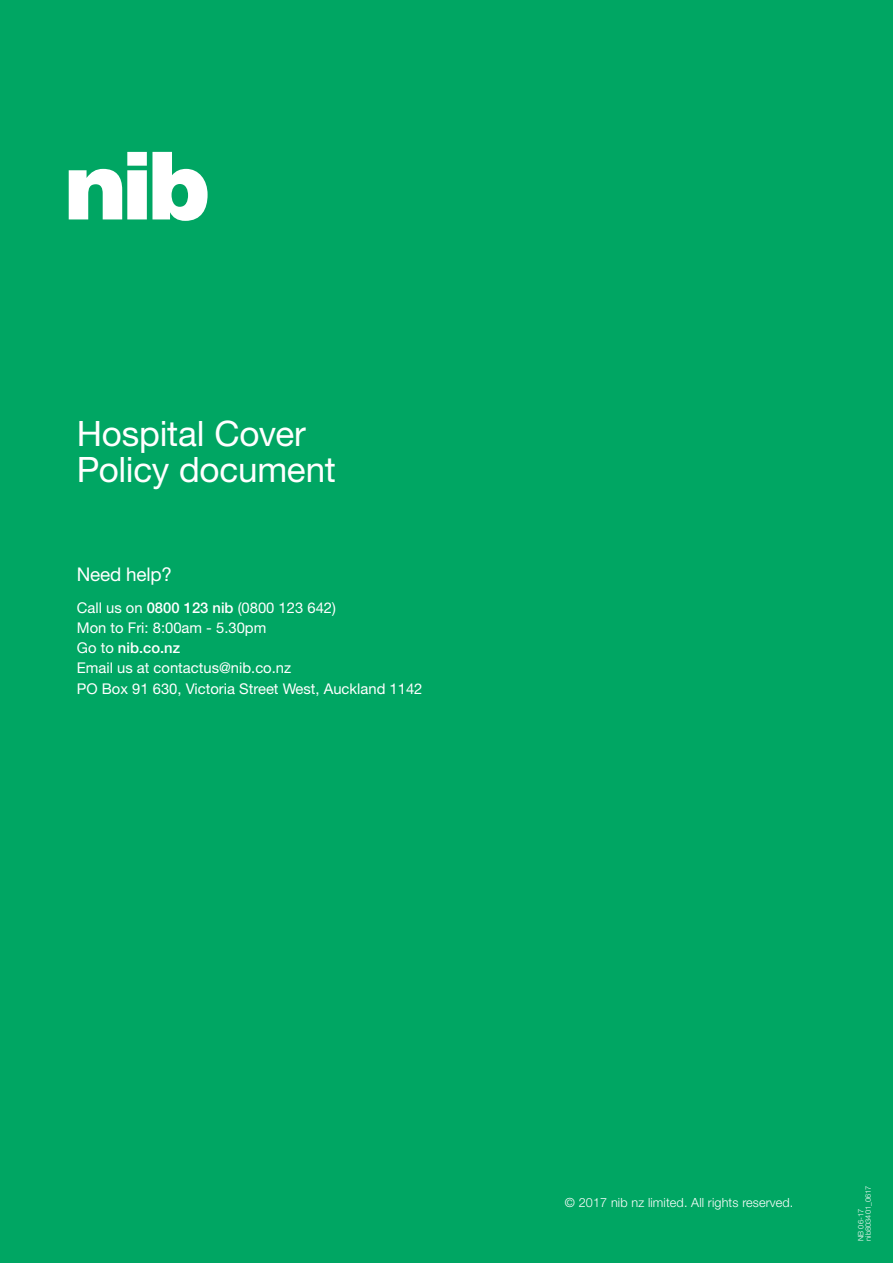
<style>
.page{position:relative;width:893px;height:1263px;background:#00a663}
.page>*{position:absolute;margin:0;border:0;box-sizing:border-box;transform-origin:0 0}
.t1{font:35.1px/35.8px "Helvetica Neue";letter-spacing:-.005em;color:#fff}
.t2{font:18.9px "Helvetica Neue";letter-spacing:-.01em;color:#fff}
.t3{font:14.85px/20.2px "Helvetica Neue";color:#fff}
.t4{font:300 12.6px "Helvetica Neue";letter-spacing:.01em;color:#fff}
.t5{font:300 7.5px/7.5px "Helvetica Neue";color:#fff}
.s1{font-weight:500}
</style>
<div class="page">
<svg style="left:69px;top:152px;width:139px;height:69px"></svg>
<h1 class="t1" style="left:77px;top:415px;width:261px">Hospital Cover<br>Policy document</h1>
<p class="t2" style="left:77px;top:563px;width:97px">Need help?</p>
<p class="t3" style="left:77px;top:597px;width:347px">Call us on <span class="s1">0800 123 nib</span> (0800 123 642)<br>Mon to Fri: 8:00am - 5.30pm<br>Go to <span class="s1">nib.co.nz<br></span>Email us at contactus@nib.co.nz<br>PO Box 91 630, Victoria Street West, Auckland 1142</p>
<p class="t4" style="left:565px;top:1194px;width:230px">© 2017 nib nz limited. All rights reserved.</p>
<p class="t5" style="left:857px;top:1241px;width:57px;rotate:-90deg">NB 06-17 nib803401_0617</p>
</div>
